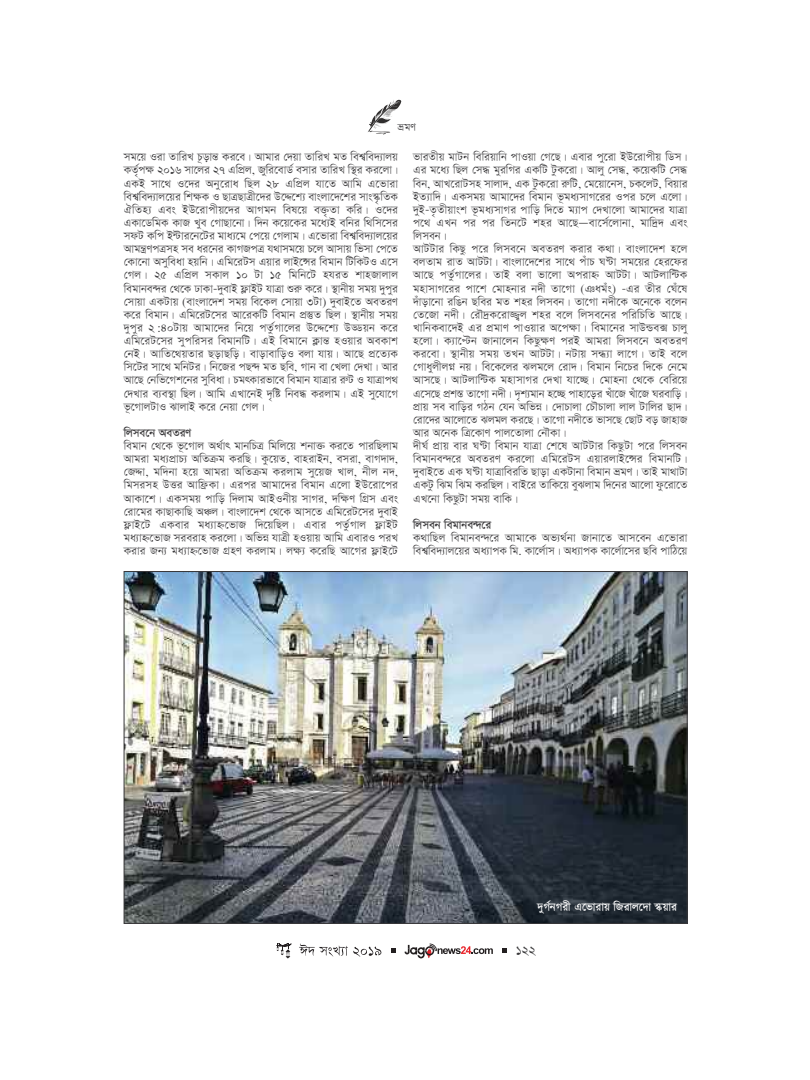
<style>
.page{position:relative;width:810px;height:1080px;background:#fff}
.page>*{position:absolute;margin:0;border:0;box-sizing:border-box;transform-origin:0 0}
.t1{font:15px "jagobangla";color:#39383a}
.t2{font:13.12px/13.1px "jagobangla";letter-spacing:.005em;color:#39383a;text-align:justify}
.t3{font:700 13.12px "jagobangla";color:#fff}
.t4{font:700 13.12px "jagobangla";color:#39383a}
.t5{font:12.5px "jagobangla";color:#39383a}
</style>
<div class="page">
<svg style="left:368px;top:100px;width:33px;height:34px"></svg>
<img style="left:126px;top:573px;width:560px;height:349px">
<svg style="left:405px;top:944px;width:88px;height:14px"></svg>
<svg style="left:299px;top:944px;width:82px;height:13px"></svg>
<svg style="left:277px;top:943px;width:14px;height:16px"></svg>
<svg style="left:391px;top:949px;width:4px;height:4px"></svg>
<svg style="left:502px;top:949px;width:5px;height:4px"></svg>
<p class="t5" style="left:398px;top:120px;width:20px">ÖGY</p>
<p class="t2" style="left:124px;top:151px;width:276px">MGGQ IIV ZVWIL P„OV¯¦ KIGE| AVGVI ˆ`QV ZVWIL GZ WEK¼WE`ÅVJQ KZC†Æ Þ 2016 MVGJI 27 ‰WCJÉ, RWY IGEVWÆ EMVI ZVWIL WÕ©I KIGJV| ‰KB MVG^ IG`I ABYGIVA WQJ 28 ‰WCÉJ HVGZ AVWG ‰GFVIV WEK¼WE`ÅVJGQI WKÞK I QVÒQVÒXG`I DGÓGKÅ EVSJVG`GKI MVSÕ•‡WZK HWZNÅ ‰ES BDGIVCXQG`I AVMGB WELGQ EÎ×‡ZV KWI| IG`I ‰KVGWWGK KVR LYE ˆMVQVGBV| W`B KGQGKI GGAÅB EWBI W^WMGMI MDU KWC B´ŸVIGBGUI GVAÅGG ˆCGQ ˆMJVG| ‰GFVIV WEK¼WE`ÅVJGQI AVG¯¨YCÒMN ME AIGBI KVMRCÒ H^VMGGQ PGJ AVMVQ WFMV ˆCGZ ˆKVGBV AMYWEAV NQWB| ‰WGGIUM ‰QVI JVBG´ÖI WEGVB WUWKUI ‰GM ˆMJ| 25 ‰WCÉJ MKVJ 10 UV 15 WGWBGU NHIZ KVNRVJVJ WEGVBE±`I ˆ^GK XVKV-`YEVB DÑVBU HVÒV ÷I‚ KGI| Õ©VBXQ MGQ `YCYI ˆMVQV ‰KUVQ (EVSJVG`K MGQ WEGKJ ˆMVQV 3UV) `YEVBGZ AEZIY KGI WEGVB| ‰WGGIUGMI AVGIKWU WEGVB CÉÕ§Z WQJ| Õ©VBXQ MGQ `YCYI 2:40UVQ AVGVG`I WBGQ CZZÆMVGJI DGÓGKÅ DÌQB KGI ‰WGGIUGMI MYCWIMI WEGVBWU| ‰B WEGVGB KÑV¯¦ NIQVI AEKVK ˆBB| AVWZG^QZVI QOVQWO| EVOVEVWOI EJV HVQ| AVGQ CÉGZÅK WMGUI MVG^ GWBUI| WBGRI CQ±` GZ QWE, MVB EV ˆLJV ˆ`LV| AVI AVGQ ˆBWFGMKGBI MWY EAV| PGRKVIFVGE WEGVB HVÒVI I‚U I HVÒVC^ ˆ`LVI EÅEÕ©V WQJ| AVWG ‰LVGBB `†WÓ¡ WBE«¬ KIJVG| ‰B MYGHVGM F„GMVJUVI SVJVB KGI ˆBQV ˆMJ|</p>
<p class="t4" style="left:124px;top:425px;width:69px">WJMEGB AEZIY</p>
<p class="t2" style="left:124px;top:439px;width:276px">WEGVB ˆ^GK F„GMVJ A^ÆVR GVBWPÒ WGWJGQ KBVÎ× KIGZ CVIWQJVG AVGIV GAÅCÉVPÅ AWZÒ×G KIWQ| KZGQZ, EVNIVBB, EMIV, EVM`V`, ˆRÓV, GW`BV NGQ AVGIV AWZÒ×G KIJVG MYGQR LVJ, BXJ B`, WGMIMN DÎI AVWDÌKV| ‰ICI AVGVG`I WEGVB ‰GJV BDGIVGCI AVKVGK| ‰KMGQ CVWO W`JVG AVBIBXQ MVMI, `WÞY WMÉM ‰ES ˆIVGGI KVQVKVWQ AÇJ| EVSJVG`K ˆ^GK AVMGZ ‰WGGIUGMI `YEVB DÑVBGU ‰KEVI GAÅVN×GFVR W`GQWQJ| ‰EVI CZZÆMVJ DÑVBU GAÅVN×GFVR MIEIVN KIGJV| AWF®² HVÒX NIQVQ AVWG ‰EVII CIL KIVI RBÅ GAÅVN×GFVR MÉNY KIJVG| JÞÅ KGIWQ AVGMI DÑVBGU</p>
<p class="t2" style="left:413px;top:151px;width:276px;text-align:left">FVIZXQ GVUB WEWIQVWB CVIQV ˆMGQ| ‰EVI CYGIV BDGIVCXQ WWM| ‰I GGAÅ WQJ ˆM«¬ GYIWMI ‰KWU UZKGIV| AVJY ˆM«¬, KGQKWU ˆM«¬ WEB, AVLGIVUMN MVJV`, ‰K UKZ GIV I‚WU, ˆGGQVGBM, PKGJU, WEQVI BZÅVW`| ‰KMGQ AVGVG`I WEGVB F„GAÅMVMGII ICI PGJ ‰GJV| `YB-Z‡ZXQVSK F„GAÅMVMI CVWO W`GZ GÅVC ˆ`LVGJV AVGVG`I HVÒV CG^ ‰LB CI CI WZBGU KNI AVGQ@EVGMÆGJVBV, GVW`Ë` ‰ES WJMEB|<br>AVUUVI WKQZ CGI WJMEGB AEZIY KIVI K^V| EVSJVG`K NGJ EJZVG IVZ AVUUV| EVSJVG`GKI MVG^ CUVP N¥ŸV MGGQI ˆNIGDI AVGQ CZZÆMVGJI| ZVB EJV FVGJV ACIVN× AVUUV| AVUJVW´ŸK GNVMVMGII CVGK ˆGVNBVI B`X ZVGMV (TAGUS) -‰I ZXI ˆNUGL `UVOVGBV IWOB QWEI GZ KNI WJMEB| ZVGMV B`XGK AGBGK EGJB ˆZGRV B`X| ˆIŒ`ËKGIVÄ¾J KNI EGJ WJMEGBI CWIWPWZ AVGQ| LVWBKEVG`B ‰I CÉGVY CVIQVI AGCÞV| WEGVGBI MVD´£EÝ PVJY NGJV| KÅVG¶ŸB RVBVGJB WKQZÞY CIB AVGIV WJMEGB AEZIY KIGEV| Õ©VBXQ MGQ ZLB AVUUV| BUVQ M®¬ÅV JVGM| ZVB EGJ ˆMVAYJXJ™² BQ| WEGKGJI SJGGJ ˆIV`| WEGVB WBGPI W`GK ˆBGG AVMGQ| AVUJVW´ŸK GNVMVMI ˆ`LV HVGŒQ| ˆGVNBV ˆ^GK ˆEWIGQ ‰GMGQ CKÉÕ¦ ZVGMV B`X| `K† ÅGVB NGŒQ CVNVGOI LVU GR LVU GR NIEVWO| CÉVQ ME EVWOI MVB ˆHB AWF®²| ˆ`VPVJV ˆPŒPVJV JVJ UVWJI QV`| ˆIVG`I AVGJVGZ SJGJ KIGQ| ZVGMV B`XGZ FVMGQ ˆQVU EO RVNVR AVI AGBK WÒGKVY CVJGZVJV ˆBŒKV|<br>`XNÆ CÉVQ EVI N¥ŸV WEGVB HVÒV ˆKGL AVUUVI WKQZUV CGI WJMEB WEGVBE±`GI AEZIY KIGJV ‰WGGIUM ‰QVIJVBG´ÖI WEGVBWU| `YEVBGZ ‰K N¥ŸV HVÒVWEIWZ QVOV ‰KUVBV WEGVB ÖGY| ZVB GV^VUV ‰KUZ WSG WSG KIWQJ| EVBGI ZVWKGQ ESY JVG W`GBI AVGJV DGZ IVGZ ‰LGBV WKQZUV MGQ EVWK|</p>
<p class="t4" style="left:413px;top:517px;width:80px">WJMEB WEGVBE±`GI</p>
<p class="t2" style="left:413px;top:531px;width:276px">K^VWQJ WEGVBE±`GI AVGVGK AFÅ^ÆBV RVBVGZ AVMGEB ‰GFVIV<br>WEKW¼ E`ÅVJGQI AAÅVCK WG. KVGJVÆ M| AAÅVCK KVGJVÆ GMI QWE CVWVGQ</p>
<p class="t3" style="left:538px;top:899px;width:141px">`YMÆBMIX ‰GFVIVQ WRIVJG`V Õ•QVI</p>
<p class="t1" style="left:516px;top:942px;width:21px">122</p>
</div>
